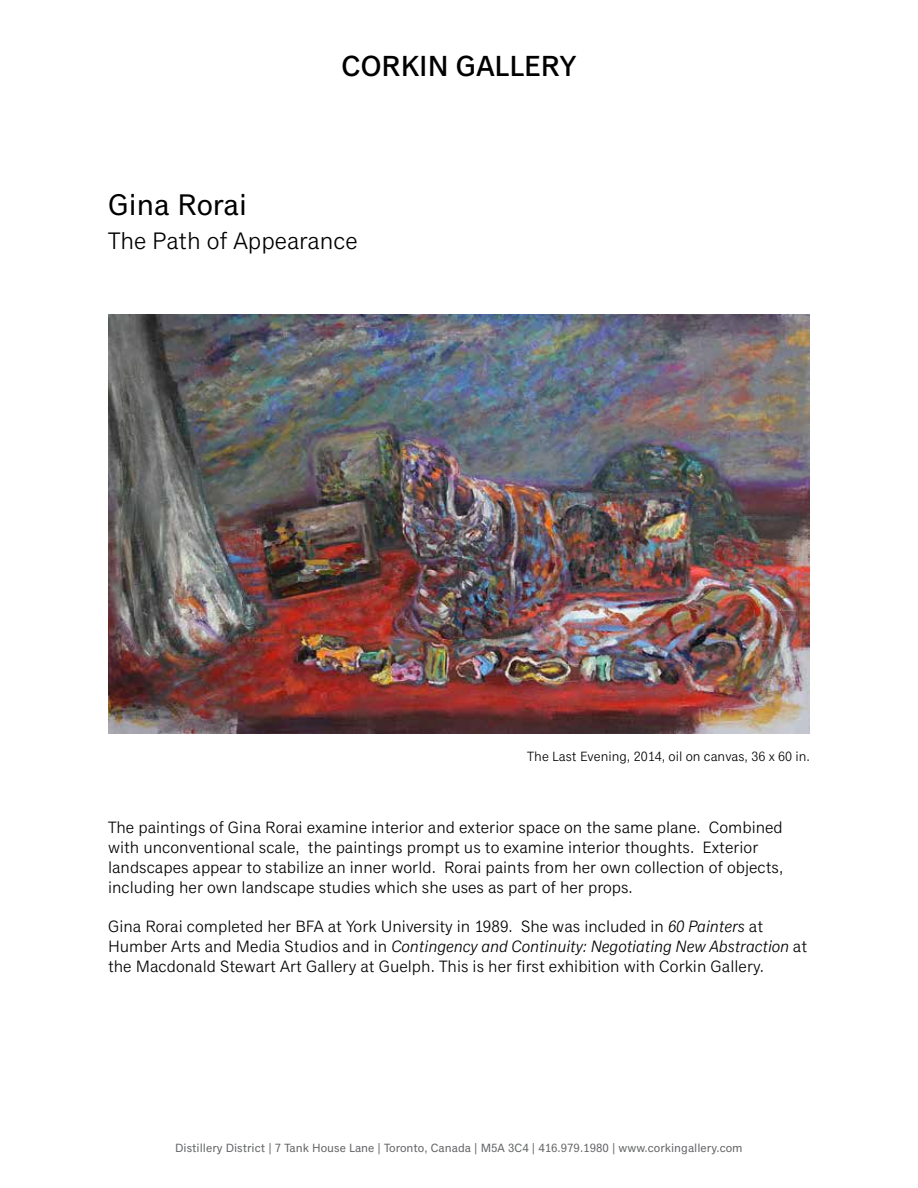
<style>
.page{position:relative;width:918px;height:1188px;background:#fff}
.page>*{position:absolute;margin:0;border:0;box-sizing:border-box;transform-origin:0 0}
.t1{font:30px "Classic Grotesque Pro";color:#000}
.t2{font:500 29.25px "Classic Grotesque Pro";color:#000}
.t3{font:24px "Classic Grotesque Pro";color:#000}
.t4{font:16.5px/19.8px "Classic Grotesque Pro";color:#000}
.t5{font:13.5px "Classic Grotesque Pro";color:#000}
.t6{font:12px "Classic Grotesque Pro";color:#636466}
.s1{font-style:italic}
</style>
<div class="page">
<img style="left:108px;top:315px;width:702px;height:419px">
<h2 class="t2" style="left:341px;top:50px;width:237px">CORKIN GALLERY</h2>
<h1 class="t1" style="left:108px;top:187px;width:141px">Gina Rorai</h1>
<h3 class="t3" style="left:108px;top:227px;width:251px">The Path of Appearance</h3>
<p class="t5" style="left:527px;top:748px;width:284px">The Last Evening, 2014, oil on canvas, 36 x 60 in.</p>
<p class="t4" style="left:108px;top:818px;width:677px">The paintings of Gina Rorai examine interior and exterior space on the same plane. Combined with unconventional scale, the paintings prompt us to examine interior thoughts. Exterior landscapes appear to stabilize an inner world. Rorai paints from her own collection of objects, including her own landscape studies which she uses as part of her props.</p>
<p class="t4" style="left:108px;top:917px;width:701px">Gina Rorai completed her BFA at York University in 1989. She was included in <span class="s1">60 Painters</span> at<br>Humber Arts and Media Studios and in <span class="s1">Contingency and Continuity: Negotiating New Abstraction</span> at the Macdonald Stewart Art Gallery at Guelph. This is her first exhibition with Corkin Gallery.</p>
<p class="t6" style="left:175px;top:1141px;width:569px">Distillery District | 7 Tank House Lane | Toronto, Canada | M5A 3C4 | 416.979.1980 | www.corkingallery.com</p>
</div>
